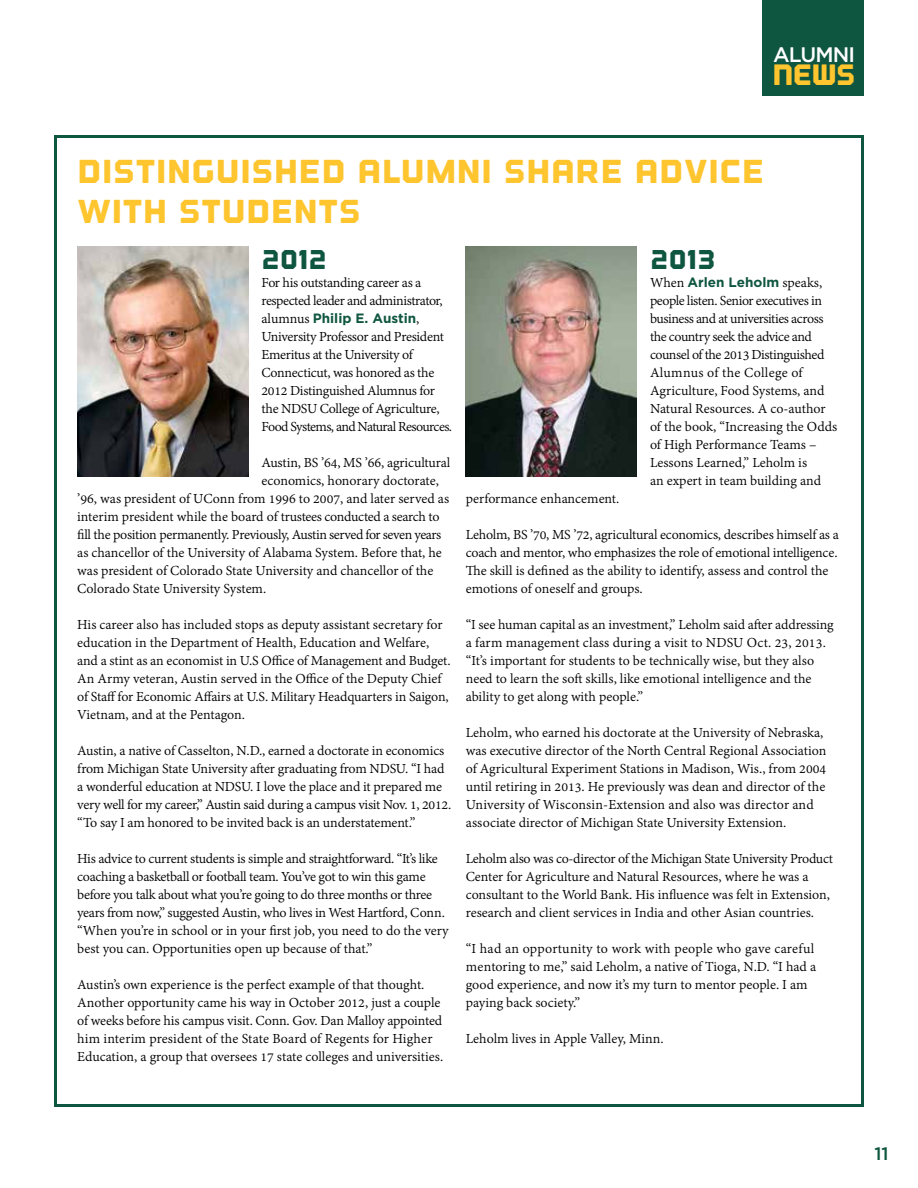
<style>
.page{position:relative;width:918px;height:1188px;background:#fff}
.page>*{position:absolute;margin:0;border:0;box-sizing:border-box;transform-origin:0 0}
.t1{font:33px/39.6px "Outage Cut";color:#ffc52f}
.t2{font:29.25px "Outage Cut";color:#ffc52f}
.t3{font:27px "Outage Cut";color:#0f5640}
.t4{font:500 21px "Gotham";letter-spacing:-.045em;color:#fff}
.t5{font:500 18px "Gotham";color:#0f5640}
.t6{font:15px/18px "Adobe Devanagari";letter-spacing:-.01em;color:#000}
.t7{font:15px/18px "Adobe Devanagari";letter-spacing:-.03em;color:#000}
.t8{font:700 13.5px "Gotham";color:#0f5640}
.s1{font-family:"Adobe Devanagari";font-weight:400;font-size:15px;color:#000}
.s2{font-family:"Gotham";font-weight:700;font-size:13.5px;color:#0f5640}
</style>
<div class="page">
<img style="left:77px;top:246px;width:171px;height:231px">
<img style="left:466px;top:246px;width:171px;height:231px">
<div style="left:762px;top:0;width:102px;height:96px;background:#0f5640"></div>
<h3 class="t4" style="left:773px;top:43px;width:83px">ALUMNI</h3>
<h2 class="t2" style="left:772px;top:58px;width:85px">NEWS</h2>
<h1 class="t1" style="left:77px;top:152px;width:689px">DISTINGUISHED ALUMNI SHARE ADVICE<br>WITH STUDENTS</h1>
<h3 class="t3" style="left:262px;top:243px;width:67px">2012</h3>
<p class="t7" style="left:262px;top:274px;width:183px">For his outstanding career as a respected leader and administrator,</p>
<p class="t8" style="left:262px;top:310px;width:159px"><span class="s1">alumnus</span> Philip E. Austin<span class="s1">,</span></p>
<p class="t6" style="left:262px;top:328px;width:192px">University Professor and President Emeritus at the University of Connecticut, was honored as the 2012 Distinguished Alumnus for the NDSU College of Agriculture, Food Systems, and Natural Resources.</p>
<p class="t6" style="left:262px;top:454px;width:190px">Austin, BS ’64, MS ’66, agricultural</p>
<p class="t6" style="left:262px;top:472px;width:179px">economics, honorary doctorate,</p>
<p class="t6" style="left:77px;top:490px;width:373px">’96, was president of UConn from 1996 to 2007, and later served as</p>
<p class="t6" style="left:77px;top:508px;width:364px">interim president while the board of trustees conducted a search to</p>
<p class="t6" style="left:77px;top:526px;width:365px">fill the position permanently. Previously, Austin served for seven years</p>
<p class="t6" style="left:77px;top:544px;width:366px">as chancellor of the University of Alabama System. Before that, he</p>
<p class="t6" style="left:77px;top:562px;width:358px">was president of Colorado State University and chancellor of the</p>
<p class="t6" style="left:77px;top:580px;width:191px">Colorado State University System.</p>
<p class="t6" style="left:77px;top:616px;width:375px">His career also has included stops as deputy assistant secretary for education in the Department of Health, Education and Welfare, and a stint as an economist in U.S Office of Management and Budget.<br>An Army veteran, Austin served in the Office of the Deputy Chief of Staff for Economic Affairs at U.S. Military Headquarters in Saigon, Vietnam, and at the Pentagon.</p>
<p class="t6" style="left:77px;top:742px;width:376px">Austin, a native of Casselton, N.D., earned a doctorate in economics from Michigan State University after graduating from NDSU. “I had a wonderful education at NDSU. I love the place and it prepared me very well for my career,” Austin said during a campus visit Nov. 1, 2012. “To say I am honored to be invited back is an understatement.”</p>
<p class="t6" style="left:77px;top:850px;width:373px">His advice to current students is simple and straightforward. “It’s like coaching a basketball or football team. You’ve got to win this game before you talk about what you’re going to do three months or three years from now,” suggested Austin, who lives in West Hartford, Conn. “When you’re in school or in your first job, you need to do the very best you can. Opportunities open up because of that.”</p>
<p class="t6" style="left:77px;top:976px;width:368px">Austin’s own experience is the perfect example of that thought.<br>Another opportunity came his way in October 2012, just a couple of weeks before his campus visit. Conn. Gov. Dan Malloy appointed him interim president of the State Board of Regents for Higher Education, a group that oversees 17 state colleges and universities.</p>
<h3 class="t3" style="left:650px;top:243px;width:67px">2013</h3>
<p class="t6" style="left:650px;top:274px;width:189px">When <span class="s2">Arlen Leholm</span> speaks, people listen. Senior executives in business and at universities across the country seek the advice and counsel of the 2013 Distinguished<br>Alumnus of the College of<br>Agriculture, Food Systems, and<br>Natural Resources. A co-author of the book, “Increasing the Odds of High Performance Teams –<br>Lessons Learned,” Leholm is<br>an expert in team building and</p>
<p class="t6" style="left:466px;top:490px;width:155px">performance enhancement.</p>
<p class="t6" style="left:466px;top:526px;width:375px">Leholm, BS ’70, MS ’72, agricultural economics, describes himself as a coach and mentor, who emphasizes the role of emotional intelligence.<br>The skill is defined as the ability to identify, assess and control the emotions of oneself and groups.</p>
<p class="t6" style="left:466px;top:616px;width:370px">“I see human capital as an investment,” Leholm said after addressing a farm management class during a visit to NDSU Oct. 23, 2013. “It’s important for students to be technically wise, but they also need to learn the soft skills, like emotional intelligence and the ability to get along with people.”</p>
<p class="t6" style="left:466px;top:724px;width:362px">Leholm, who earned his doctorate at the University of Nebraska, was executive director of the North Central Regional Association of Agricultural Experiment Stations in Madison, Wis., from 2004 until retiring in 2013. He previously was dean and director of the University of Wisconsin-Extension and also was director and associate director of Michigan State University Extension.</p>
<p class="t6" style="left:466px;top:850px;width:369px">Leholm also was co-director of the Michigan State University Product Center for Agriculture and Natural Resources, where he was a consultant to the World Bank. His influence was felt in Extension, research and client services in India and other Asian countries.</p>
<p class="t6" style="left:466px;top:940px;width:352px">“I had an opportunity to work with people who gave careful mentoring to me,” said Leholm, a native of Tioga, N.D. “I had a good experience, and now it’s my turn to mentor people. I am paying back society.”</p>
<p class="t6" style="left:466px;top:1030px;width:199px">Leholm lives in Apple Valley, Minn.</p>
<p class="t5" style="left:874px;top:1143px;width:16px">11</p>
</div>
